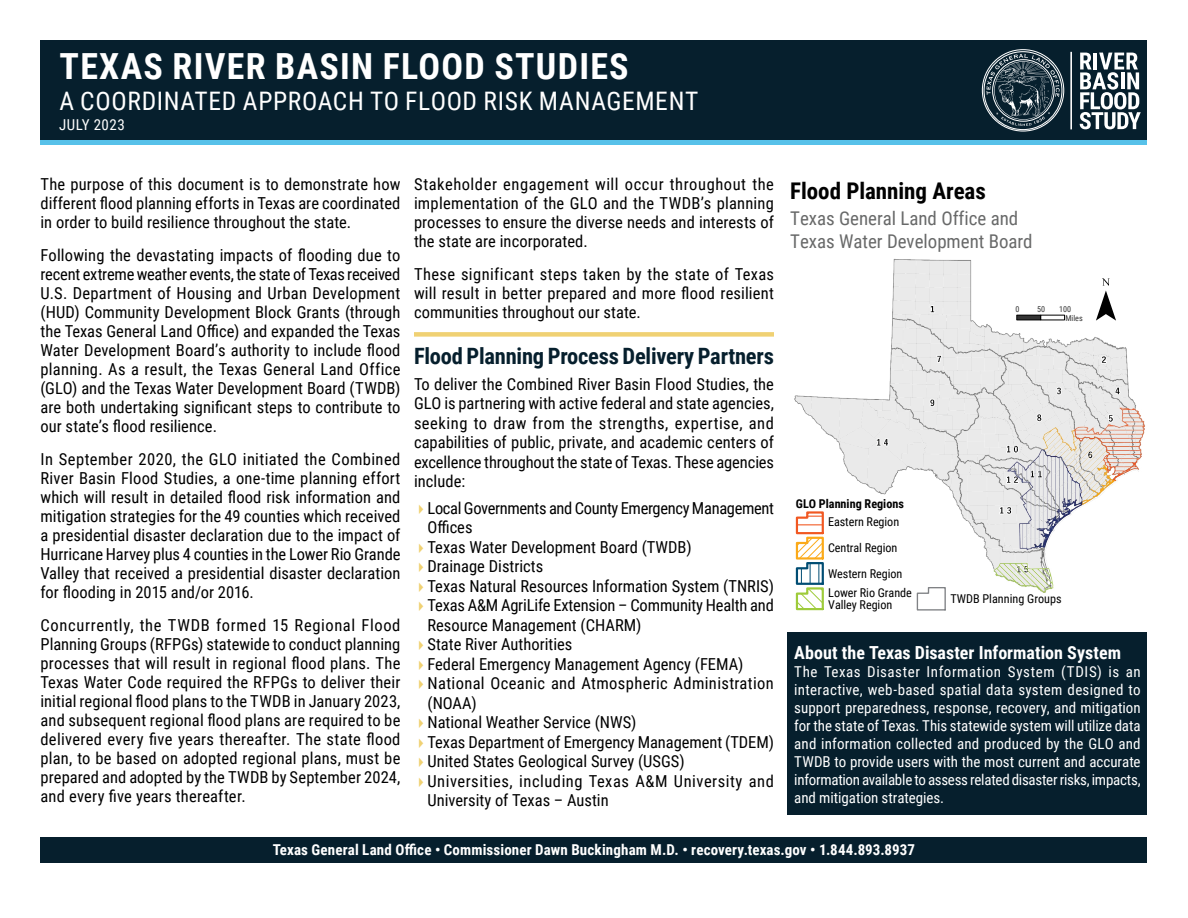
<style>
.page{position:relative;width:1188px;height:918px;background:#fff}
.page>*{position:absolute;margin:0;border:0;box-sizing:border-box;transform-origin:0 0}
.t1{font:61.2px "ESRI North";color:#010101}
.t2{font:700 36px "Roboto Condensed";letter-spacing:.035em;color:#fff}
.t3{font:25.5px "Roboto Condensed";letter-spacing:.025em;color:#fff}
.t4{font:700 22.95px "Roboto Condensed";color:#010101}
.Pre_bullet_body{font:700 22.5px "Roboto Condensed";letter-spacing:-.01em;color:#061f2d}
.t5{font:18.9px/22.6px "Roboto Condensed";color:#686969}
.t6{font:700 18px "Roboto Condensed";color:#fff}
.Body{font:16.5px/19px "Roboto Condensed";color:#000;text-align:justify}
.Pre_bullet_body-2{font:16.5px/19.5px "Roboto Condensed";letter-spacing:-.005em;color:#000;text-align:justify}
.Body-2{font:16.5px/19.5px "Roboto Condensed";letter-spacing:.03em;color:#000}
.Body-3{font:16.5px/19.5px "Roboto Condensed";letter-spacing:-.02em;color:#000}
.Body-4{font:16.5px/19.5px "Roboto Condensed";letter-spacing:.02em;color:#000}
.t7{font:15px/18px "Roboto Condensed";letter-spacing:-.005em;color:#fff;text-align:justify}
.t8{font:700 15px "Roboto Condensed";letter-spacing:.01em;color:#fff}
.t9{font:15px "Roboto Condensed";letter-spacing:.035em;color:#fff}
.t10{font:12.15px/25.2px "Roboto Condensed";letter-spacing:-.005em;color:#010101}
.t11{font:700 12.15px/18.6px "Roboto Condensed";color:#010101}
.t12{font:8.1px/8.4px "Roboto Condensed";color:#343434}
.s1{font-weight:400}
</style>
<div class="page">
<div style="left:40px;top:837px;width:1108px;height:25px;background:#061f2d"></div>
<img style="left:794px;top:259px;width:351px;height:352px">
<div style="left:788px;top:632px;width:360px;height:183px;background:#061f2d"></div>
<div style="left:414px;top:332px;width:360px;height:5px;background:#f0d173"></div>
<div style="left:40px;top:40px;width:1108px;height:102px;background:#061f2d"></div>
<hr style="left:40px;top:140px;width:1108px;height:4px;background:#57c1e9">
<svg style="left:982px;top:49px;width:82px;height:83px"></svg>
<svg style="left:1080px;top:53px;width:61px;height:76px"></svg>
<hr style="left:1070px;top:52px;width:2px;height:77px;background:#fff">
<p class="t2" style="left:60px;top:41px;width:571px">TEXAS RIVER BASIN FLOOD STUDIES</p>
<p class="t3" style="left:59px;top:83px;width:641px">A COORDINATED APPROACH TO FLOOD RISK MANAGEMENT</p>
<p class="t9" style="left:59px;top:115px;width:67px">JULY 2023</p>
<p class="Body" style="left:40px;top:174px;width:361px">The purpose of this document is to demonstrate how different flood planning efforts in Texas are coordinated in order to build resilience throughout the state.</p>
<p class="Body" style="left:40px;top:245px;width:362px">Following the devastating impacts of flooding due to recent extreme weather events, the state of Texas received U.S. Department of Housing and Urban Development (HUD) Community Development Block Grants (through the Texas General Land Office) and expanded the Texas Water Development Board’s authority to include flood planning. As a result, the Texas General Land Office (GLO) and the Texas Water Development Board (TWDB) are both undertaking significant steps to contribute to our state’s flood resilience.</p>
<p class="Body" style="left:40px;top:449px;width:362px">In September 2020, the GLO initiated the Combined River Basin Flood Studies, a one-time planning effort which will result in detailed flood risk information and mitigation strategies for the 49 counties which received a presidential disaster declaration due to the impact of Hurricane Harvey plus 4 counties in the Lower Rio Grande Valley that received a presidential disaster declaration for flooding in 2015 and/or 2016.</p>
<p class="Body" style="left:40px;top:615px;width:362px">Concurrently, the TWDB formed 15 Regional Flood Planning Groups (RFPGs) statewide to conduct planning processes that will result in regional flood plans. The Texas Water Code required the RFPGs to deliver their initial regional flood plans to the TWDB in January 2023, and subsequent regional flood plans are required to be delivered every five years thereafter. The state flood plan, to be based on adopted regional plans, must be prepared and adopted by the TWDB by September 2024, and every five years thereafter.</p>
<p class="Body" style="left:414px;top:174px;width:362px">Stakeholder engagement will occur throughout the implementation of the GLO and the TWDB’s planning processes to ensure the diverse needs and interests of the state are incorporated.</p>
<p class="Body" style="left:414px;top:264px;width:362px">These significant steps taken by the state of Texas will result in better prepared and more flood resilient communities throughout our state.</p>
<p class="Pre_bullet_body" style="left:414px;top:340px;width:361px">Flood Planning Process Delivery Partners</p>
<p class="Pre_bullet_body-2" style="left:414px;top:374px;width:362px">To deliver the Combined River Basin Flood Studies, the GLO is partnering with active federal and state agencies, seeking to draw from the strengths, expertise, and capabilities of public, private, and academic centers of excellence throughout the state of Texas. These agencies include:</p>
<p class="Body-3" style="left:428px;top:497px;width:348px">Local Governments and County Emergency Management<br>Offices</p>
<p class="Body" style="left:428px;top:537px;width:266px">Texas Water Development Board (TWDB)</p>
<p class="Body" style="left:428px;top:556px;width:117px">Drainage Districts</p>
<p class="Body" style="left:428px;top:576px;width:348px">Texas Natural Resources Information System (TNRIS)</p>
<p class="Body" style="left:428px;top:595px;width:348px;line-height:19.5px">Texas A&amp;M AgriLife Extension – Community Health and<br>Resource Management (CHARM)</p>
<p class="Body" style="left:428px;top:634px;width:146px">State River Authorities</p>
<p class="Body" style="left:428px;top:654px;width:318px">Federal Emergency Management Agency (FEMA)</p>
<p class="Body-4" style="left:428px;top:673px;width:348px">National Oceanic and Atmospheric Administration (NOAA)</p>
<p class="Body" style="left:428px;top:712px;width:210px">National Weather Service (NWS)</p>
<p class="Body" style="left:428px;top:732px;width:348px">Texas Department of Emergency Management (TDEM)</p>
<p class="Body" style="left:428px;top:751px;width:259px">United States Geological Survey (USGS)</p>
<p class="Body-2" style="left:428px;top:770px;width:348px">Universities, including Texas A&amp;M University and<br>University of Texas – Austin</p>
<p class="t4" style="left:790px;top:174px;width:197px">Flood Planning Areas</p>
<p class="t5" style="left:790px;top:206px;width:244px">Texas General Land Office and<br>Texas Water Development Board</p>
<p class="t12" style="left:1015px;top:305px;width:6px">0</p>
<p class="t12" style="left:1037px;top:305px;width:10px">50</p>
<p class="t12" style="left:1065px;top:305px;width:19px;text-indent:-6px">100<br>Miles</p>
<p class="t1" style="left:1096px;top:264px;width:22px">¯</p>
<p class="t11" style="left:828px;top:494px;width:77px;text-indent:-32px">GLO Planning Regions<br><span class="s1">Eastern Region</span></p>
<p class="t10" style="left:828px;top:535px;width:76px">Central Region<br>Western Region</p>
<p class="t10" style="left:828px;top:586px;width:85px;line-height:12.1px">Lower Rio Grande<br>Valley Region</p>
<p class="t10" style="left:951px;top:586px;width:113px">TWDB Planning Groups</p>
<p class="t6" style="left:794px;top:640px;width:328px">About the Texas Disaster Information System</p>
<p class="t7" style="left:794px;top:662px;width:348px">The Texas Disaster Information System (TDIS) is an interactive, web-based spatial data system designed to support preparedness, response, recovery, and mitigation for the state of Texas. This statewide system will utilize data and information collected and produced by the GLO and TWDB to provide users with the most current and accurate information available to assess related disaster risks, impacts, and mitigation strategies.</p>
<p class="t8" style="left:273px;top:839px;width:644px">Texas General Land Office • Commissioner Dawn Buckingham M.D. • recovery.texas.gov • 1.844.893.8937</p>
</div>
